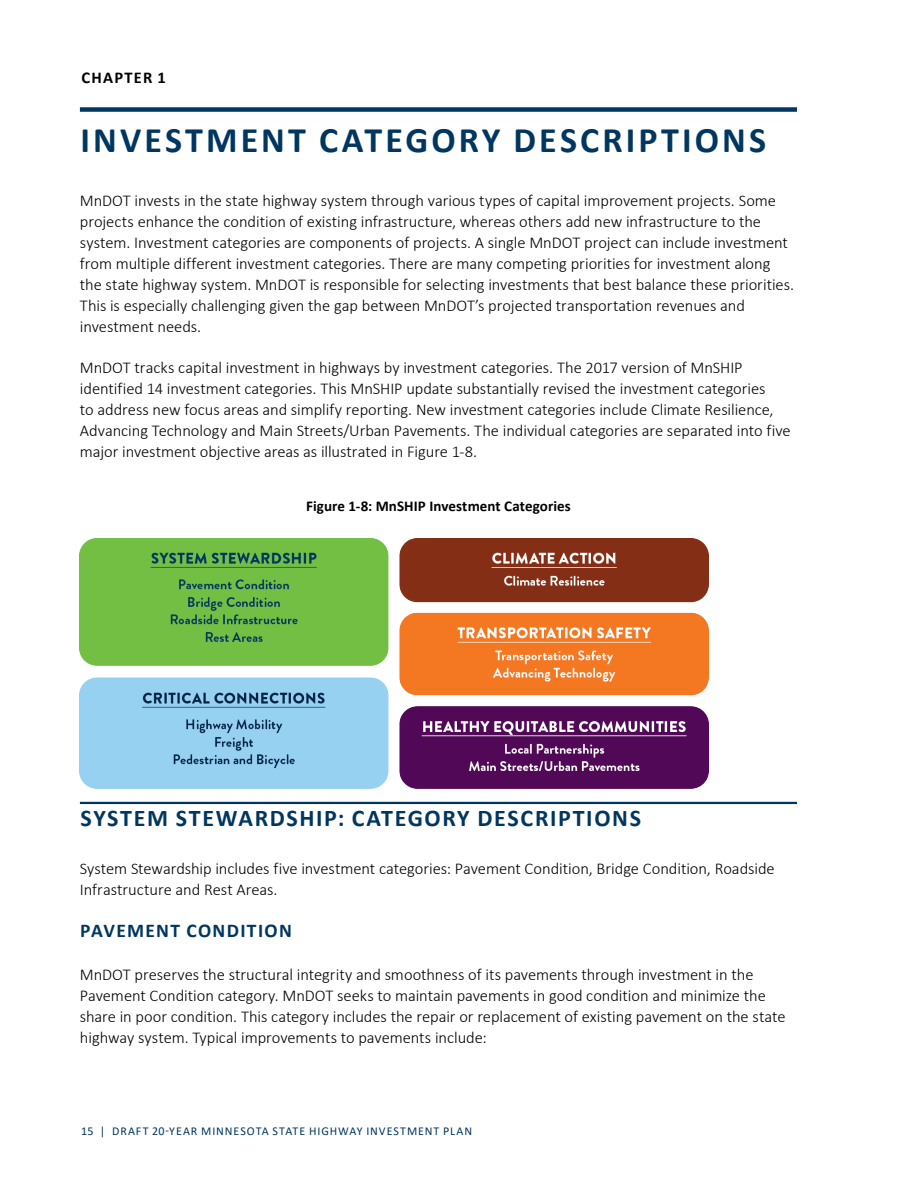
<style>
.page{position:relative;width:918px;height:1188px;background:#fff}
.page>*{position:absolute;margin:0;border:0;box-sizing:border-box;transform-origin:0 0}
.t1{font:700 36px "Calibri";letter-spacing:.085em;color:#003660}
.t2{font:700 24px "Calibri";letter-spacing:.07em;color:#003660}
.t3{font:700 19.5px "Calibri";letter-spacing:.07em;color:#003660}
.Body{font:300 16.5px/21px "Calibri";letter-spacing:-.005em;color:#000}
.t4{font:700 16.5px "Calibri";letter-spacing:.075em;color:#000}
.Figure_Header{font:700 15px "Calibri";letter-spacing:.005em;color:#000}
.t5{font:12px "Calibri";letter-spacing:.075em;color:#003660}
</style>
<div class="page">
<div style="left:80px;top:107px;width:717px;height:5px;background:#003660"></div>
<hr style="left:80px;top:802px;width:717px;height:2px;background:#003660">
<img style="left:80px;top:538px;width:628px;height:251px">
<p class="t4" style="left:82px;top:65px;width:86px">CHAPTER 1</p>
<h1 class="t1" style="left:81px;top:115px;width:687px">INVESTMENT CATEGORY DESCRIPTIONS</h1>
<p class="Body" style="left:80px;top:190px;width:716px">MnDOT invests in the state highway system through various types of capital improvement projects. Some projects enhance the condition of existing infrastructure, whereas others add new infrastructure to the system. Investment categories are components of projects. A single MnDOT project can include investment from multiple different investment categories. There are many competing priorities for investment along the state highway system. MnDOT is responsible for selecting investments that best balance these priorities.<br>This is especially challenging given the gap between MnDOT’s projected transportation revenues and investment needs.</p>
<p class="Body" style="left:80px;top:357px;width:712px">MnDOT tracks capital investment in highways by investment categories. The 2017 version of MnSHIP identified 14 investment categories. This MnSHIP update substantially revised the investment categories<br>to address new focus areas and simplify reporting. New investment categories include Climate Resilience, Advancing Technology and Main Streets/Urban Pavements. The individual categories are separated into five major investment objective areas as illustrated in Figure 1-8.</p>
<p class="Figure_Header" style="left:306px;top:496px;width:266px">Figure 1-8: MnSHIP Investment Categories</p>
<h2 class="t2" style="left:80px;top:801px;width:562px">SYSTEM STEWARDSHIP: CATEGORY DESCRIPTIONS</h2>
<p class="Body" style="left:80px;top:858px;width:696px">System Stewardship includes five investment categories: Pavement Condition, Bridge Condition, Roadside<br>Infrastructure and Rest Areas.</p>
<h3 class="t3" style="left:80px;top:917px;width:213px">PAVEMENT CONDITION</h3>
<p class="Body" style="left:80px;top:964px;width:707px">MnDOT preserves the structural integrity and smoothness of its pavements through investment in the Pavement Condition category. MnDOT seeks to maintain pavements in good condition and minimize the share in poor condition. This category includes the repair or replacement of existing pavement on the state highway system. Typical improvements to pavements include:</p>
<p class="t5" style="left:81px;top:1123px;width:393px">15 | DRAFT 20-YEAR MINNESOTA STATE HIGHWAY INVESTMENT PLAN</p>
</div>
